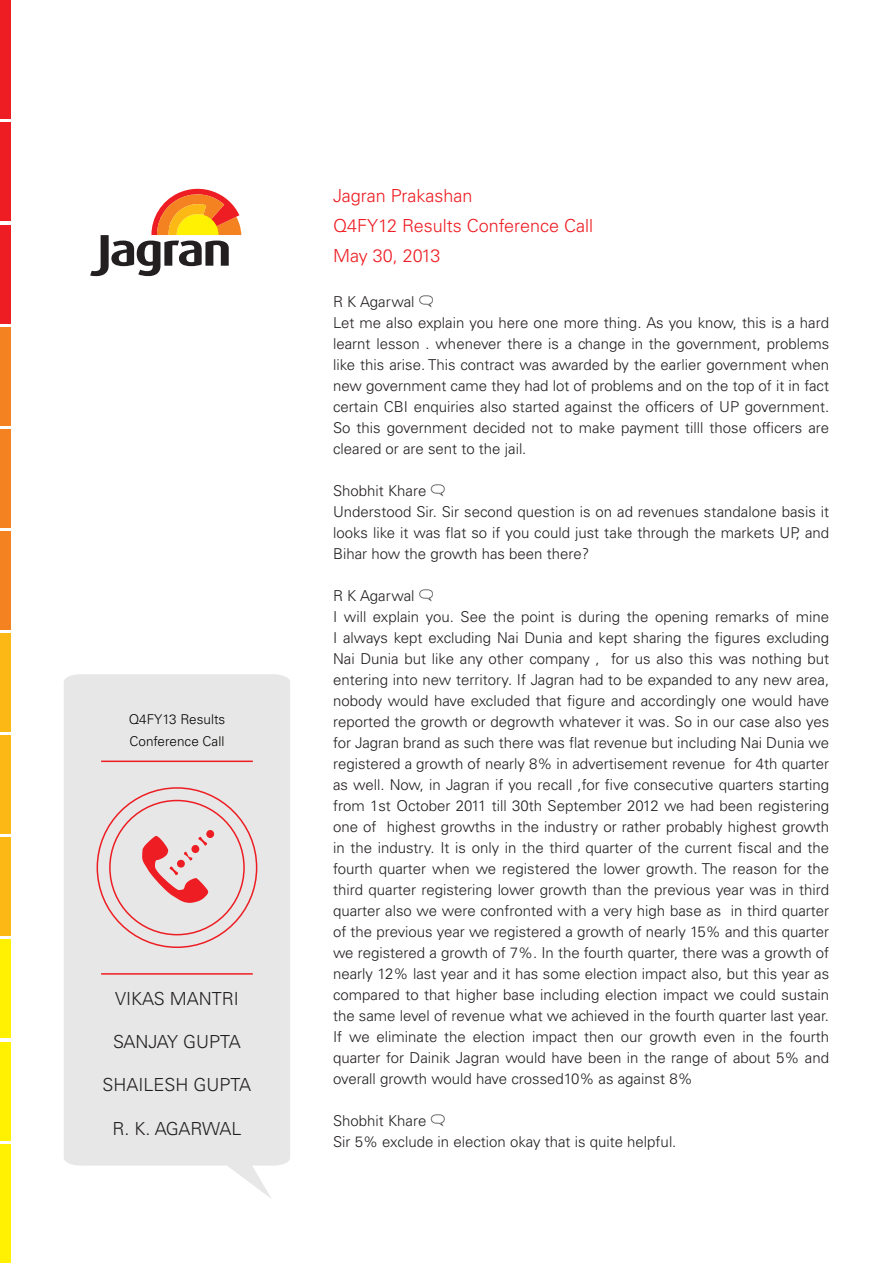
<style>
.page{position:relative;width:893px;height:1263px;background:#fff}
.page>*{position:absolute;margin:0;border:0;box-sizing:border-box;transform-origin:0 0}
.t1{font:300 18px/30px "Univers LT Std";color:#ee1d23}
.t2{font:300 18px "Univers LT Std";color:#231f20}
.t3{font:300 18px "Univers LT Std";letter-spacing:-.02em;color:#231f20}
.t4{font:300 15px/21px "Univers LT Std";color:#231f20}
.t5{font:300 13.5px/22.5px "Univers LT Std";color:#040503}
.s1{font-family:"Talk Balloons";font-weight:400}
</style>
<div class="page">
<svg style="left:64px;top:674px;width:226px;height:524px;background:#e7e5e4"></svg>
<hr style="left:101px;top:973px;width:152px;height:2px;background:#ee1d23">
<hr style="left:101px;top:760px;width:152px;height:2px;background:#ee1d23">
<svg style="left:142px;top:830px;width:72px;height:73px;background:#e8abac"></svg>
<div style="left:0;top:327px;width:11px;height:98px;background:#f58220"></div>
<div style="left:0;top:429px;width:11px;height:98px;background:#f58220"></div>
<div style="left:0;top:531px;width:11px;height:99px;background:#f58220"></div>
<div style="left:0;top:0;width:11px;height:119px;background:#ee1d23"></div>
<div style="left:0;top:123px;width:11px;height:98px;background:#ee1d23"></div>
<div style="left:0;top:225px;width:11px;height:98px;background:#ee1d23"></div>
<div style="left:0;top:633px;width:11px;height:99px;background:#fcb814"></div>
<div style="left:0;top:735px;width:11px;height:99px;background:#fcb814"></div>
<div style="left:0;top:838px;width:11px;height:98px;background:#fcb814"></div>
<div style="left:0;top:940px;width:11px;height:98px;background:#fff101"></div>
<div style="left:0;top:1042px;width:11px;height:98px;background:#fff101"></div>
<div style="left:0;top:1144px;width:11px;height:119px;background:#fff101"></div>
<svg style="left:90px;top:188px;width:151px;height:88px"></svg>
<p class="t5" style="left:129px;top:708px;width:98px">Q4FY13 Results<br>Conference Call</p>
<p class="t2" style="left:115px;top:988px;width:125px">VIKAS MANTRI</p>
<p class="t2" style="left:113px;top:1031px;width:129px">SANJAY GUPTA</p>
<p class="t2" style="left:103px;top:1074px;width:150px">SHAILESH GUPTA</p>
<p class="t3" style="left:112px;top:1117px;width:131px">R. K. AGARWAL</p>
<p class="t1" style="left:333px;top:180px;width:262px">Jagran Prakashan<br>Q4FY12 Results Conference Call<br>May 30, 2013</p>
<p class="t4" style="left:333px;top:291px;width:498px">R K Agarwal <span class="s1">L<br></span>Let me also explain you here one more thing. As you know, this is a hard learnt lesson . whenever there is a change in the government, problems like this arise. This contract was awarded by the earlier government when new government came they had lot of problems and on the top of it in fact certain CBI enquiries also started against the officers of UP government.<br>So this government decided not to make payment tilll those officers are cleared or are sent to the jail.</p>
<p class="t4" style="left:333px;top:480px;width:498px">Shobhit Khare <span class="s1">L<br></span>Understood Sir. Sir second question is on ad revenues standalone basis it looks like it was flat so if you could just take through the markets UP, and Bihar how the growth has been there?</p>
<p class="t4" style="left:333px;top:585px;width:498px">R K Agarwal <span class="s1">L<br></span>I will explain you. See the point is during the opening remarks of mine I always kept excluding Nai Dunia and kept sharing the figures excluding Nai Dunia but like any other company , for us also this was nothing but entering into new territory. If Jagran had to be expanded to any new area, nobody would have excluded that figure and accordingly one would have reported the growth or degrowth whatever it was. So in our case also yes for Jagran brand as such there was flat revenue but including Nai Dunia we registered a growth of nearly 8% in advertisement revenue for 4th quarter as well. Now, in Jagran if you recall ,for five consecutive quarters starting from 1st October 2011 till 30th September 2012 we had been registering one of highest growths in the industry or rather probably highest growth in the industry. It is only in the third quarter of the current fiscal and the fourth quarter when we registered the lower growth. The reason for the third quarter registering lower growth than the previous year was in third quarter also we were confronted with a very high base as in third quarter of the previous year we registered a growth of nearly 15% and this quarter we registered a growth of 7%. In the fourth quarter, there was a growth of nearly 12% last year and it has some election impact also, but this year as compared to that higher base including election impact we could sustain the same level of revenue what we achieved in the fourth quarter last year.<br>If we eliminate the election impact then our growth even in the fourth quarter for Dainik Jagran would have been in the range of about 5% and overall growth would have crossed10% as against 8%</p>
<p class="t4" style="left:333px;top:1110px;width:345px">Shobhit Khare <span class="s1">L<br></span>Sir 5% exclude in election okay that is quite helpful.</p>
</div>
